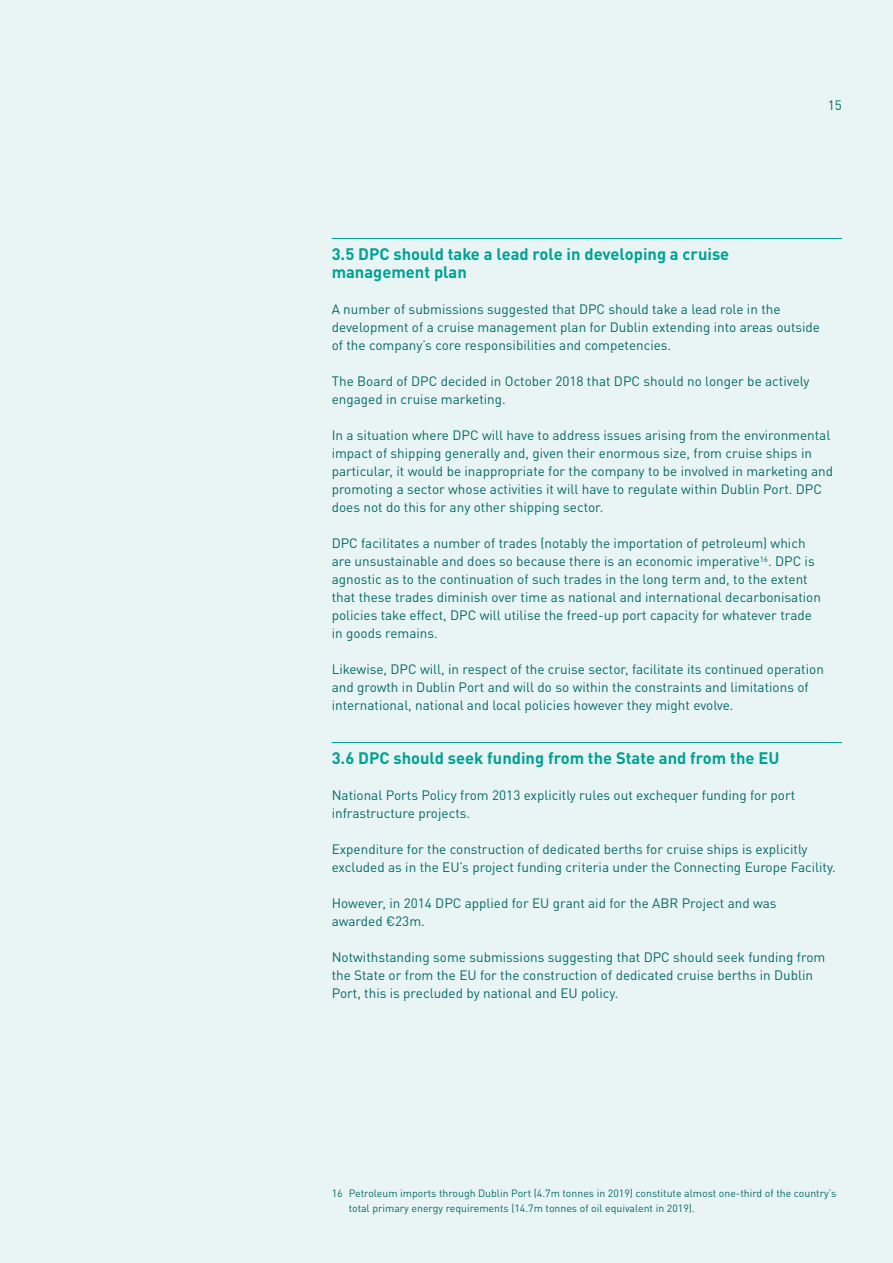
<style>
.page{position:relative;width:893px;height:1263px;background:#e9f5f4}
.page>*{position:absolute;margin:0;border:0;box-sizing:border-box;transform-origin:0 0}
.t1{font:700 16.5px/18px "DIN Pro";color:#00a094}
.t2{font:13.5px/18px "DIN Pro";color:#036966}
.t3{font:10.5px/15px "DIN Pro";color:#036966}
</style>
<div class="page">
<hr style="left:332px;top:238px;width:510px;height:1px;background:#00a094">
<hr style="left:332px;top:742px;width:510px;height:1px;background:#00a094">
<p class="t2" style="left:828px;top:95px;width:16px">15</p>
<p class="t1" style="left:332px;top:243px;width:399px">3.5 DPC should take a lead role in developing a cruise management plan</p>
<p class="t2" style="left:332px;top:299px;width:490px">A number of submissions suggested that DPC should take a lead role in the development of a cruise management plan for Dublin extending into areas outside of the company’s core responsibilities and competencies.</p>
<p class="t2" style="left:332px;top:371px;width:479px">The Board of DPC decided in October 2018 that DPC should no longer be actively engaged in cruise marketing.</p>
<p class="t2" style="left:332px;top:425px;width:503px">In a situation where DPC will have to address issues arising from the environmental impact of shipping generally and, given their enormous size, from cruise ships in particular, it would be inappropriate for the company to be involved in marketing and promoting a sector whose activities it will have to regulate within Dublin Port. DPC does not do this for any other shipping sector.</p>
<p class="t2" style="left:332px;top:533px;width:491px">DPC facilitates a number of trades (notably the importation of petroleum) which are unsustainable and does so because there is an economic imperative<sup>16</sup>. DPC is agnostic as to the continuation of such trades in the long term and, to the extent that these trades diminish over time as national and international decarbonisation policies take effect, DPC will utilise the freed-up port capacity for whatever trade in goods remains.</p>
<p class="t2" style="left:332px;top:659px;width:494px">Likewise, DPC will, in respect of the cruise sector, facilitate its continued operation and growth in Dublin Port and will do so within the constraints and limitations of international, national and local policies however they might evolve.</p>
<p class="t1" style="left:332px;top:747px;width:449px">3.6 DPC should seek funding from the State and from the EU</p>
<p class="t2" style="left:332px;top:785px;width:465px">National Ports Policy from 2013 explicitly rules out exchequer funding for port infrastructure projects.</p>
<p class="t2" style="left:332px;top:839px;width:506px">Expenditure for the construction of dedicated berths for cruise ships is explicitly excluded as in the EU’s project funding criteria under the Connecting Europe Facility.</p>
<p class="t2" style="left:332px;top:893px;width:446px">However, in 2014 DPC applied for EU grant aid for the ABR Project and was awarded €23m.</p>
<p class="t2" style="left:332px;top:947px;width:495px">Notwithstanding some submissions suggesting that DPC should seek funding from the State or from the EU for the construction of dedicated cruise berths in Dublin<br>Port, this is precluded by national and EU policy.</p>
<p class="t3" style="left:349px;top:1184px;width:489px;text-indent:-17px">16 Petroleum imports through Dublin Port (4.7m tonnes in 2019) constitute almost one-third of the country’s total primary energy requirements (14.7m tonnes of oil equivalent in 2019).</p>
</div>
